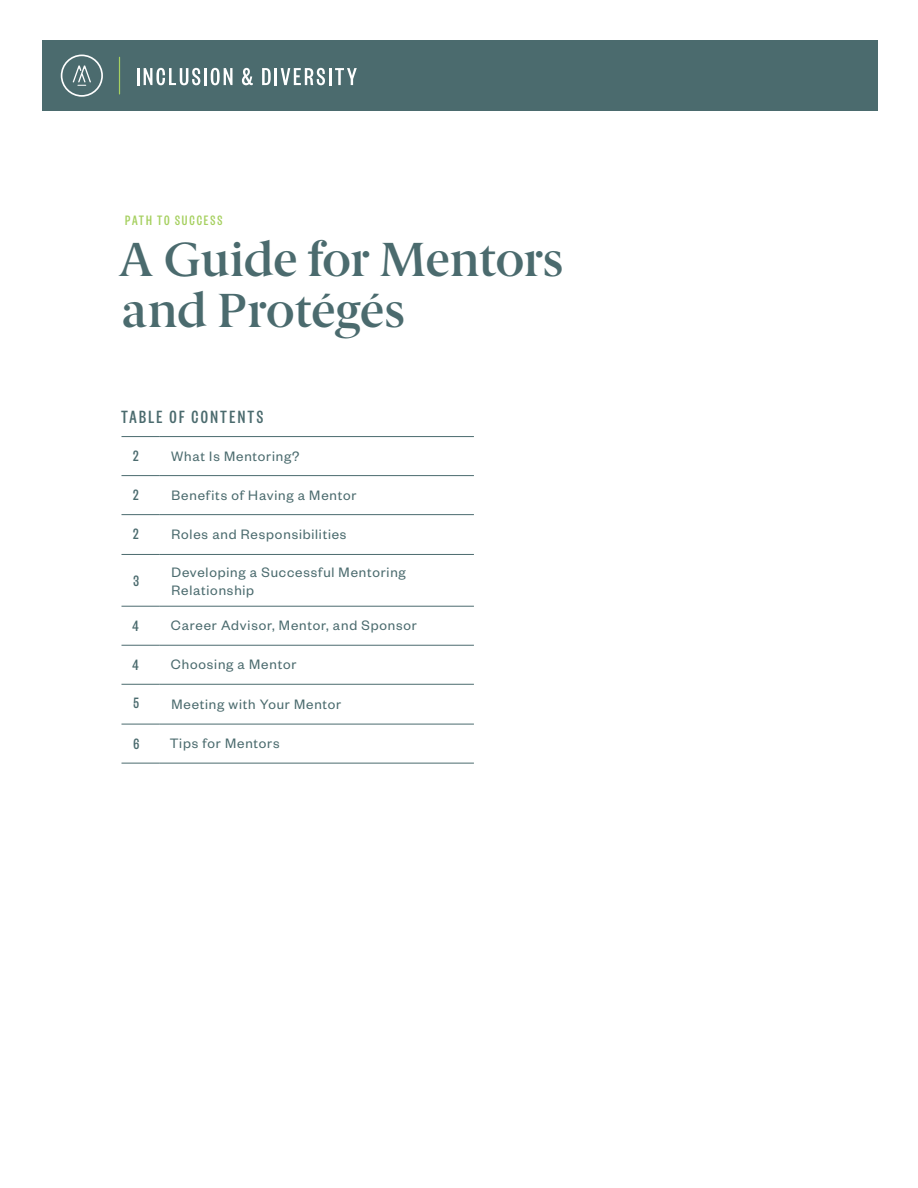
<style>
.page{position:relative;width:918px;height:1188px;background:#fff}
.page>*{position:absolute;margin:0;border:0;box-sizing:border-box;transform-origin:0 0}
.t1{font:48px/51px "Berlingske Serif D Bd";letter-spacing:-.01em;color:#4b6b6e}
.t2{font:500 19.5px "Founders Grotesk X Cond";letter-spacing:.12em;color:#4b6b6e}
.t3{font:500 16.5px "Founders Grotesk X Cond";color:#4b6b6e}
.t4{font:15px/18px "Founders Grotesk";letter-spacing:.055em;color:#4b6b6e}
.t5{font:500 15px "Founders Grotesk X Cond";letter-spacing:.125em;color:#a6d060}
</style>
<div class="page">
<div style="left:42px;top:40px;width:836px;height:71px;background:#4b6b6e"></div>
<svg style="left:61px;top:55px;width:42px;height:42px"></svg>
<hr style="left:119px;top:57px;width:1px;height:38px;background:#a6d161">
<svg style="left:137px;top:68px;width:63px;height:17px"></svg>
<hr style="left:204px;top:68px;width:3px;height:17px;background:#fff">
<svg style="left:211px;top:68px;width:22px;height:17px"></svg>
<svg style="left:242px;top:68px;width:11px;height:17px"></svg>
<svg style="left:262px;top:68px;width:95px;height:17px"></svg>
<hr style="left:122px;top:436px;width:38px;height:1px;background:#4b6b6e">
<hr style="left:160px;top:436px;width:314px;height:1px;background:#4b6b6e">
<hr style="left:122px;top:475px;width:38px;height:1px;background:#4b6b6e">
<hr style="left:160px;top:475px;width:314px;height:1px;background:#4b6b6e">
<hr style="left:122px;top:514px;width:38px;height:1px;background:#4b6b6e">
<hr style="left:160px;top:514px;width:314px;height:1px;background:#4b6b6e">
<hr style="left:122px;top:554px;width:38px;height:1px;background:#4b6b6e">
<hr style="left:160px;top:554px;width:314px;height:1px;background:#4b6b6e">
<hr style="left:122px;top:606px;width:38px;height:1px;background:#4b6b6e">
<hr style="left:160px;top:606px;width:314px;height:1px;background:#4b6b6e">
<hr style="left:122px;top:645px;width:38px;height:1px;background:#4b6b6e">
<hr style="left:160px;top:645px;width:314px;height:1px;background:#4b6b6e">
<hr style="left:122px;top:684px;width:38px;height:1px;background:#4b6b6e">
<hr style="left:160px;top:684px;width:314px;height:1px;background:#4b6b6e">
<hr style="left:122px;top:724px;width:38px;height:1px;background:#4b6b6e">
<hr style="left:160px;top:724px;width:314px;height:1px;background:#4b6b6e">
<hr style="left:122px;top:763px;width:38px;height:1px;background:#4b6b6e">
<hr style="left:160px;top:763px;width:314px;height:1px;background:#4b6b6e">
<p class="t5" style="left:125px;top:212px;width:99px">PATH TO SUCCESS</p>
<h1 class="t1" style="left:119px;top:234px;width:446px">A Guide for Mentors and Protégés</h1>
<h2 class="t2" style="left:121px;top:406px;width:144px">TABLE OF CONTENTS</h2>
<p class="t3" style="left:133px;top:446px;width:7px">2</p>
<p class="t4" style="left:171px;top:446px;width:130px">What Is Mentoring?</p>
<p class="t3" style="left:133px;top:485px;width:7px">2</p>
<p class="t4" style="left:172px;top:485px;width:186px">Benefits of Having a Mentor</p>
<p class="t3" style="left:133px;top:524px;width:7px">2</p>
<p class="t4" style="left:172px;top:525px;width:176px">Roles and Responsibilities</p>
<p class="t3" style="left:133px;top:571px;width:7px">3</p>
<p class="t4" style="left:172px;top:563px;width:236px">Developing a Successful Mentoring<br>Relationship</p>
<p class="t3" style="left:133px;top:616px;width:8px">4</p>
<p class="t4" style="left:171px;top:616px;width:248px">Career Advisor, Mentor, and Sponsor</p>
<p class="t3" style="left:133px;top:655px;width:8px">4</p>
<p class="t4" style="left:171px;top:655px;width:127px">Choosing a Mentor</p>
<p class="t3" style="left:134px;top:693px;width:7px">5</p>
<p class="t4" style="left:172px;top:694px;width:171px">Meeting with Your Mentor</p>
<p class="t3" style="left:133px;top:734px;width:7px">6</p>
<p class="t4" style="left:170px;top:734px;width:111px">Tips for Mentors</p>
</div>
